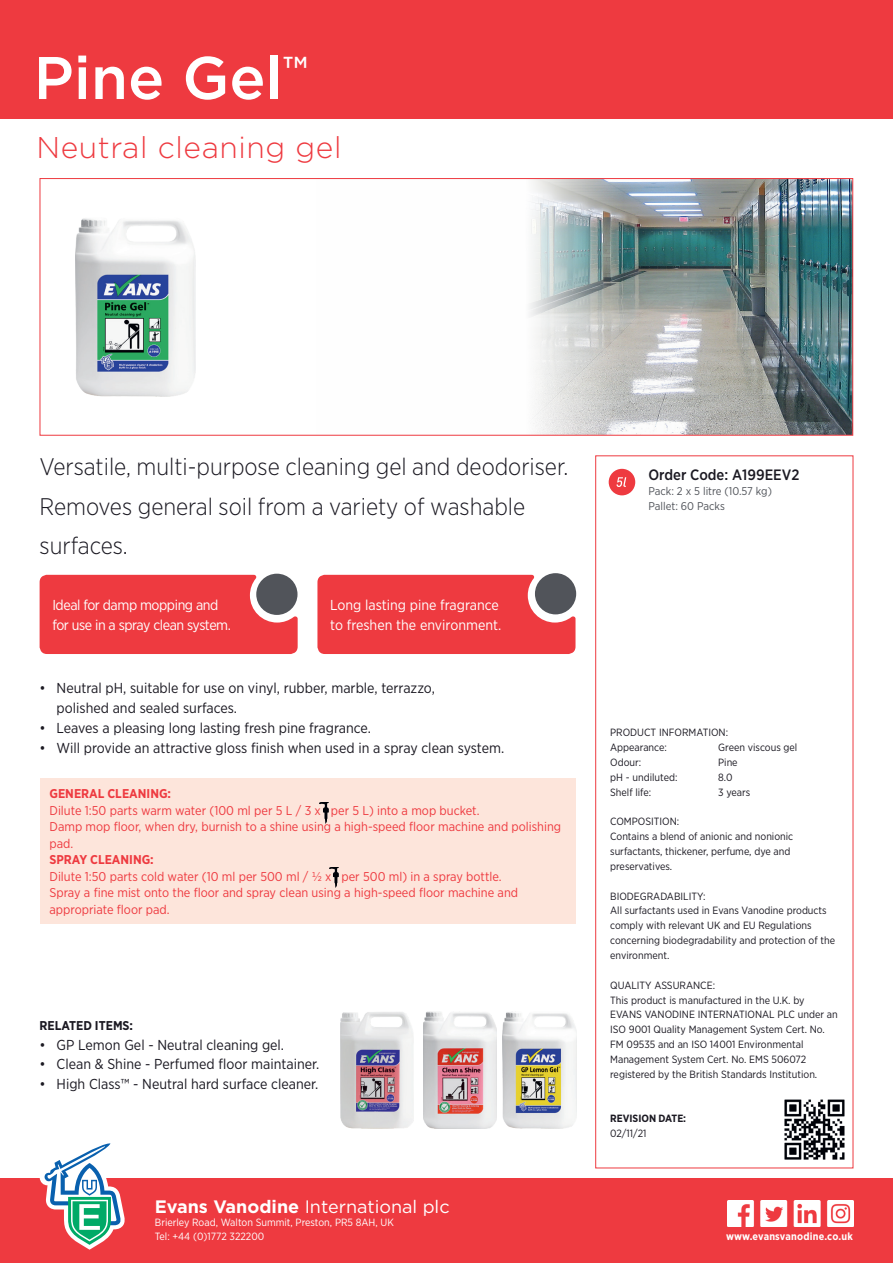
<style>
.page{position:relative;width:893px;height:1263px;background:#fff}
.page>*{position:absolute;margin:0;border:0;box-sizing:border-box;transform-origin:0 0}
.Product_Name{font:500 60px "Gotham";color:#fff}
.Product_Sub-title{font:300 30px "Gotham";letter-spacing:.02em;color:#ee3a40}
.Product_Description{font:300 24px/39.6px "Gotham Narrow";color:#1b1922}
.t1{font:18px "Gotham";color:#fff}
.t2{font:500 15px "Gotham Narrow";color:#1b1922}
.t3{font:14.4px/19.8px "Gotham Narrow";color:#1b1922}
.Box_Quote_Text{font:14.4px/19.8px "Gotham Narrow";color:#fff}
.Box_Quote_Text-2{font:14.4px/19.8px "Gotham Narrow";letter-spacing:-.02em;color:#fff}
.How_to_Use_Text{font:12.75px/16.5px "Gotham Narrow";color:#ee3a40}
.How_to_Use_Text-2{font:700 12.75px "Gotham Narrow";color:#ee3a40}
.Body_Text{font:700 12.75px "Gotham Narrow";color:#1b1922}
.t4{font:11.25px "Gotham Narrow";color:#51545a}
.Micro_Text{font:10.5px/14.9px "Gotham Narrow";color:#1b1922}
.t5{font:10.5px "Gotham Narrow";color:#fff}
.t6{font:700 10.5px "Gotham Narrow";letter-spacing:.02em;color:#fff}
.Micro_Text-2{font:700 10.5px "Gotham Narrow";color:#1b1922}
.s1{font-weight:700}
</style>
<div class="page">
<div style="left:595px;top:455px;width:258px;height:713px;border:1px solid #ee3a40"></div>
<img style="left:529px;top:180px;width:322px;height:254px">
<div style="left:40px;top:778px;width:535px;height:146px;background:#fde5db"></div>
<div style="left:317px;top:575px;width:258px;height:79px;background:#ee3a40"></div>
<div style="left:40px;top:575px;width:258px;height:79px;background:#ee3a40"></div>
<div style="left:256px;top:574px;width:41px;height:41px;background:#51545a;border-radius:50%"></div>
<div style="left:535px;top:573px;width:41px;height:41px;background:#51545a;border-radius:50%"></div>
<img style="left:503px;top:1012px;width:74px;height:116px">
<img style="left:423px;top:1011px;width:74px;height:117px">
<img style="left:340px;top:1012px;width:74px;height:116px">
<img style="left:784px;top:1099px;width:61px;height:61px">
<img style="left:320px;top:803px;width:8px;height:20px">
<img style="left:330px;top:867px;width:8px;height:21px">
<img style="left:75px;top:218px;width:120px;height:178px">
<div style="left:40px;top:178px;width:813px;height:258px;border:1px solid #ee3a40"></div>
<div style="left:609px;top:469px;width:26px;height:26px;background:#ee3a40;border-radius:50%"></div>
<svg style="left:617px;top:477px;width:9px;height:10px"></svg>
<div style="left:0;top:1179px;width:893px;height:84px;background:#ee3a40"></div>
<div style="left:0;top:0;width:893px;height:119px;background:#ee3a40"></div>
<img style="left:727px;top:1200px;width:126px;height:27px">
<svg style="left:39px;top:1143px;width:86px;height:107px"></svg>
<p class="Product_Name" style="left:34px;top:39px;width:275px">Pine Gel<sup>™</sup></p>
<p class="Product_Sub-title" style="left:36px;top:129px;width:307px">Neutral cleaning gel</p>
<p class="Product_Description" style="left:40px;top:446px;width:530px">Versatile, multi-purpose cleaning gel and deodoriser.<br>Removes general soil from a variety of washable surfaces.</p>
<p class="Box_Quote_Text-2" style="left:52px;top:595px;width:180px">Ideal for damp mopping and for use in a spray clean system.</p>
<p class="Box_Quote_Text" style="left:330px;top:595px;width:173px">Long lasting pine fragrance to freshen the environment.</p>
<p class="t3" style="left:57px;top:678px;width:380px;text-indent:-17px">• Neutral pH, suitable for use on vinyl, rubber, marble, terrazzo, polished and sealed surfaces.</p>
<p class="t3" style="left:40px;top:717px;width:333px">• Leaves a pleasing long lasting fresh pine fragrance.</p>
<p class="t3" style="left:40px;top:737px;width:466px">• Will provide an attractive gloss finish when used in a spray clean system.</p>
<p class="How_to_Use_Text-2" style="left:50px;top:786px;width:123px">GENERAL CLEANING:</p>
<p class="How_to_Use_Text" style="left:50px;top:802px;width:432px">Dilute 1:50 parts warm water (100 ml per 5 L / 3 x per 5 L) into a mop bucket.</p>
<p class="How_to_Use_Text" style="left:50px;top:818px;width:513px">Damp mop floor, when dry, burnish to a shine using a high-speed floor machine and polishing pad.</p>
<p class="How_to_Use_Text-2" style="left:50px;top:852px;width:106px">SPRAY CLEANING:</p>
<p class="How_to_Use_Text" style="left:50px;top:868px;width:454px">Dilute 1:50 parts cold water (10 ml per 500 ml / ½ x per 500 ml) in a spray bottle.</p>
<p class="How_to_Use_Text" style="left:50px;top:884px;width:470px">Spray a fine mist onto the floor and spray clean using a high-speed floor machine and appropriate floor pad.</p>
<p class="Body_Text" style="left:40px;top:1017px;width:95px">RELATED ITEMS:</p>
<p class="t3" style="left:40px;top:1034px;width:246px">• GP Lemon Gel - Neutral cleaning gel.</p>
<p class="t3" style="left:40px;top:1054px;width:281px">• Clean &amp; Shine - Perfumed floor maintainer.</p>
<p class="t3" style="left:40px;top:1074px;width:280px">• High Class™ - Neutral hard surface cleaner.</p>
<p class="t2" style="left:648px;top:465px;width:152px">Order Code: A199EEV2</p>
<p class="t4" style="left:648px;top:484px;width:125px">Pack: 2 x 5 litre (10.57 kg)</p>
<p class="t4" style="left:648px;top:499px;width:78px">Pallet: 60 Packs</p>
<p class="Micro_Text" style="left:610px;top:725px;width:120px">PRODUCT INFORMATION:</p>
<p class="Micro_Text" style="left:610px;top:740px;width:58px">Appearance:</p>
<p class="Micro_Text" style="left:718px;top:740px;width:81px">Green viscous gel</p>
<p class="Micro_Text" style="left:610px;top:755px;width:33px">Odour:</p>
<p class="Micro_Text" style="left:718px;top:755px;width:21px">Pine</p>
<p class="Micro_Text" style="left:610px;top:769px;width:69px">pH - undiluted:</p>
<p class="Micro_Text" style="left:718px;top:769px;width:16px">8.0</p>
<p class="Micro_Text" style="left:610px;top:784px;width:43px">Shelf life:</p>
<p class="Micro_Text" style="left:718px;top:784px;width:34px">3 years</p>
<p class="Micro_Text" style="left:610px;top:814px;width:71px">COMPOSITION:</p>
<p class="Micro_Text" style="left:610px;top:829px;width:185px">Contains a blend of anionic and nonionic surfactants, thickener, perfume, dye and preservatives.</p>
<p class="Micro_Text" style="left:610px;top:888px;width:97px">BIODEGRADABILITY:</p>
<p class="Micro_Text" style="left:610px;top:903px;width:226px">All surfactants used in Evans Vanodine products comply with relevant UK and EU Regulations concerning biodegradability and protection of the environment.</p>
<p class="Micro_Text" style="left:610px;top:977px;width:106px">QUALITY ASSURANCE:</p>
<p class="Micro_Text" style="left:610px;top:992px;width:229px">This product is manufactured in the U.K. by EVANS VANODINE INTERNATIONAL PLC under an ISO 9001 Quality Management System Cert. No.<br>FM 09535 and an ISO 14001 Environmental Management System Cert. No. EMS 506072 registered by the British Standards Institution.</p>
<p class="Micro_Text-2" style="left:610px;top:1112px;width:78px">REVISION DATE:</p>
<p class="Micro_Text" style="left:610px;top:1126px;width:38px">02/11/21</p>
<p class="t1" style="left:155px;top:1195px;width:296px"><span class="s1">Evans Vanodine</span> International plc</p>
<p class="t5" style="left:155px;top:1216px;width:241px">Brierley Road, Walton Summit, Preston, PR5 8AH, UK</p>
<p class="t5" style="left:155px;top:1230px;width:111px">Tel: +44 (0)1772 322200</p>
<p class="t6" style="left:726px;top:1229px;width:128px">www.evansvanodine.co.uk</p>
</div>
